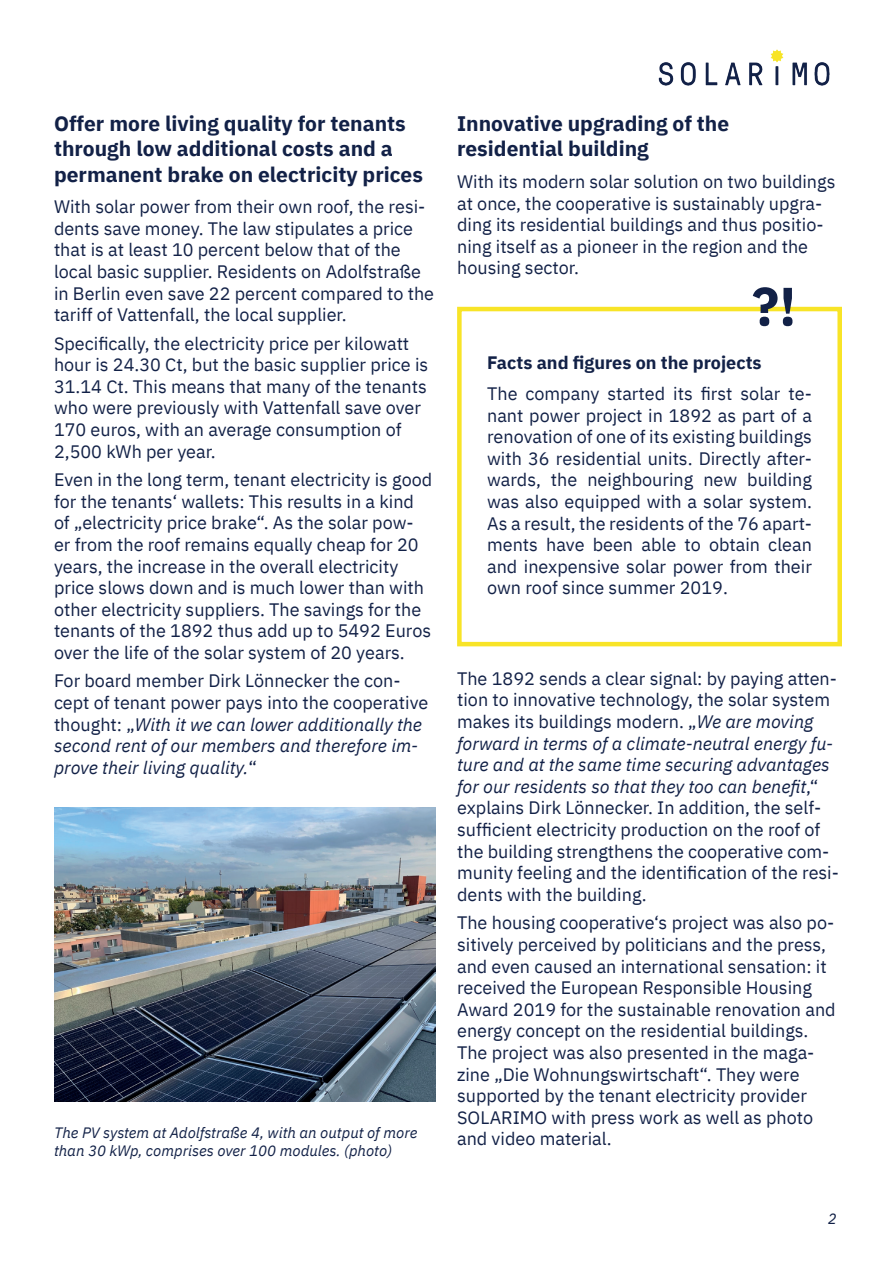
<style>
.page{position:relative;width:893px;height:1263px;background:#fff}
.page>*{position:absolute;margin:0;border:0;box-sizing:border-box;transform-origin:0 0}
.t1{font:700 54px "IBM Plex Sans";color:#122147}
.t2{font:700 21px/25.2px "IBM Plex Sans";color:#122147}
.t3{font:18px/21.6px "IBM Plex Sans";color:#122147}
.t4{font:italic 18px/21.6px "IBM Plex Sans";color:#122147}
.t5{font:700 18px "IBM Plex Sans";color:#122147}
.t6{font:italic 15px/18px "IBM Plex Sans";color:#122147}
.s1{font-style:normal}
.s2{font-style:italic}
</style>
<div class="page">
<img style="left:54px;top:808px;width:382px;height:293px">
<div style="left:457px;top:307px;width:385px;height:339px;border:4px solid #f8e427"></div>
<img style="left:658px;top:49px;width:172px;height:37px">
<p class="t2" style="left:54px;top:109px;width:370px">Offer more living quality for tenants through low additional costs and a permanent brake on electricity prices</p>
<p class="t3" style="left:54px;top:194px;width:382px">With solar power from their own roof, the resi&shy;dents save money. The law stipulates a price that is at least 10 percent below that of the local basic supplier. Residents on Adolfstraße in Berlin even save 22 percent compared to the tariff of Vattenfall, the local supplier.</p>
<p class="t3" style="left:54px;top:331px;width:376px">Specifically, the electricity price per kilowatt hour is 24.30 Ct, but the basic supplier price is 31.14 Ct. This means that many of the tenants who were previously with Vattenfall save over 170 euros, with an average consumption of 2,500 kWh per year.</p>
<p class="t3" style="left:54px;top:467px;width:380px">Even in the long term, tenant electricity is good for the tenants‘ wallets: This results in a kind of „electricity price brake“. As the solar pow&shy;er from the roof remains equally cheap for 20 years, the increase in the overall electricity price slows down and is much lower than with other electricity suppliers. The savings for the tenants of the 1892 thus add up to 5492 Euros over the life of the solar system of 20 years.</p>
<p class="t4" style="left:54px;top:669px;width:376px"><span class="s1">For board member Dirk Lönnecker the con&shy;cept of tenant power pays into the cooperative thought: „</span>With it we can lower additionally the second rent of our members and therefore im&shy;prove their living quality.<span class="s1">“</span></p>
<p class="t6" style="left:54px;top:1122px;width:365px">The PV system at Adolfstraße 4, with an output of more than 30 kWp, comprises over 100 modules. (photo)</p>
<p class="t2" style="left:457px;top:109px;width:274px">Innovative upgrading of the residential building</p>
<p class="t3" style="left:457px;top:169px;width:380px">With its modern solar solution on two buildings at once, the cooperative is sustainably upgra&shy;ding its residential buildings and thus positio&shy;ning itself as a pioneer in the region and the housing sector.</p>
<h1 class="t1" style="left:752px;top:263px;width:46px">?!</h1>
<p class="t5" style="left:487px;top:348px;width:276px">Facts and figures on the projects</p>
<p class="t3" style="left:487px;top:381px;width:326px;text-align:justify">The company started its first solar te&shy;nant power project in 1892 as part of a renovation of one of its existing buildings with 36 residential units. Directly after&shy;wards, the neighbouring new building was also equipped with a solar system.<br>As a result, the residents of the 76 apart&shy;ments have been able to obtain clean and inexpensive solar power from their own roof since summer 2019.</p>
<p class="t3" style="left:457px;top:666px;width:383px">The 1892 sends a clear signal: by paying atten&shy;tion to innovative technology, the solar system makes its buildings modern. „<span class="s2">We are moving forward in terms of a climate-neutral energy fu&shy;ture and at the same time securing advantages for our residents so that they too can benefit</span>,“ explains Dirk Lönnecker. In addition, the self&shy;sufficient electricity production on the roof of the building strengthens the cooperative com&shy;munity feeling and the identification of the resi&shy;dents with the building.</p>
<p class="t3" style="left:457px;top:911px;width:380px">The housing cooperative‘s project was also po&shy;sitively perceived by politicians and the press, and even caused an international sensation: it received the European Responsible Housing Award 2019 for the sustainable renovation and energy concept on the residential buildings.<br>The project was also presented in the maga&shy;zine „Die Wohnungswirtschaft“. They were supported by the tenant electricity provider SOLARIMO with press work as well as photo and video material.</p>
<p class="t6" style="left:828px;top:1208px;width:10px">2</p>
</div>
